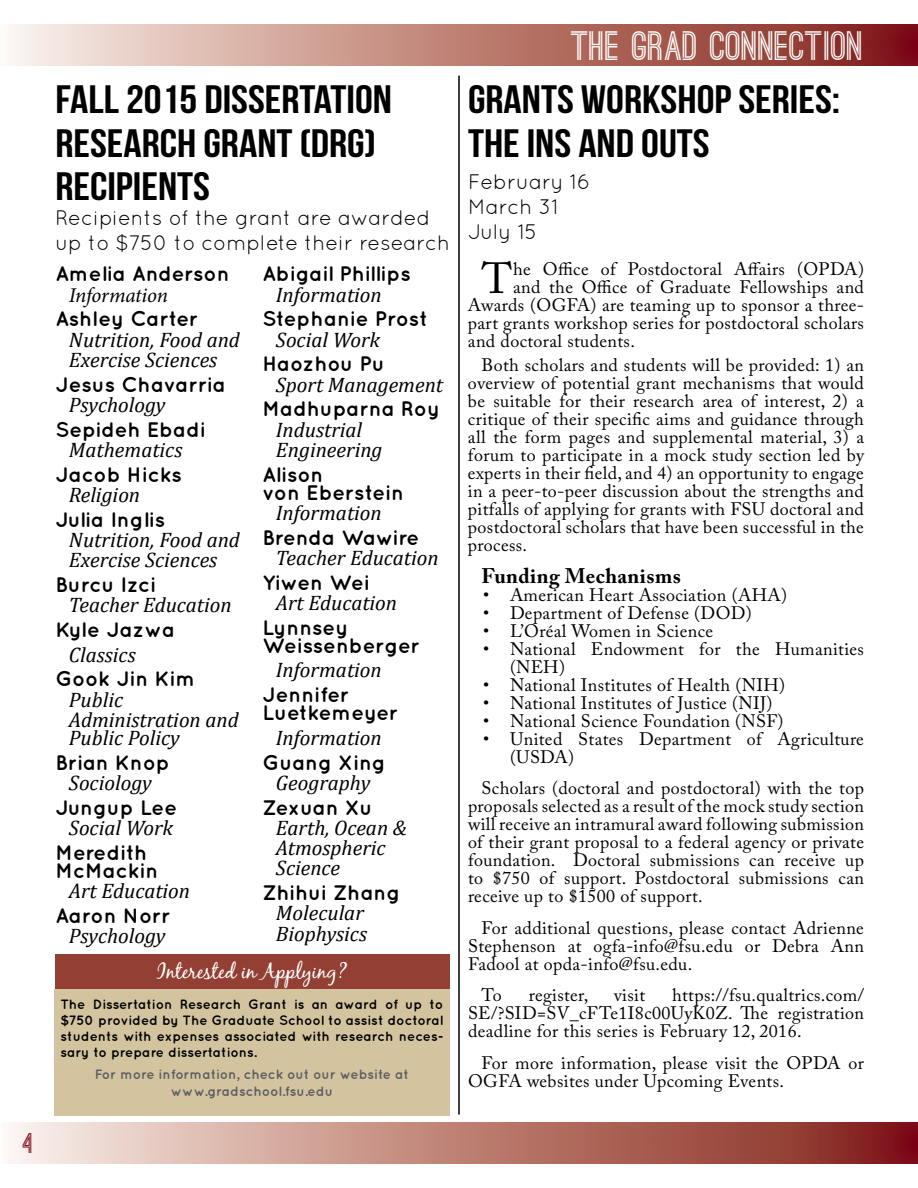
<style>
.page{position:relative;width:918px;height:1188px;background:#fff}
.page>*{position:absolute;margin:0;border:0;box-sizing:border-box;transform-origin:0 0}
.t1{font:43.35px "Adobe Caslon Pro";color:#000}
.t2{font:39.6px/43.2px "Bebas Neue";color:#000;scale:1.14 1}
.t3{font:700 39px "Ostrich Sans";color:#fff}
.t4{font:700 27px "Ostrich Sans";color:#7a0015}
.t5{font:italic 21px/20.2px "Cambria";color:#000}
.t6{font:700 21px/18px "Quicksand";color:#000}
.t7{font:21px/25.2px "Quicksand";color:#000}
.t8{font:21px "Black Jack";color:#fff}
.t9{font:700 21px "Adobe Caslon Pro";letter-spacing:.02em;color:#000}
.t10{font:700 21px "Quicksand";letter-spacing:-.02em;color:#000}
.t11{font:italic 21px "Minion Pro";letter-spacing:-.01em;color:#000}
.t12{font:18px/18px "Adobe Caslon Pro";letter-spacing:.02em;color:#000;text-align:justify}
.t13{font:700 13.5px/16.2px "Quicksand";color:#000;text-align:justify}
.t14{font:700 13.5px/16.2px "Quicksand";color:#5d5d62;text-align:center}
</style>
<div class="page">
<svg style="left:11px;top:25px;width:907px;height:41px;background:#bc8279"></svg>
<svg style="left:12px;top:1122px;width:906px;height:42px;background:#bd8279"></svg>
<div style="left:55px;top:954px;width:395px;height:35px;background:#933f34"></div>
<div style="left:54px;top:989px;width:395px;height:126px;background:#d3c49f"></div>
<hr style="left:458px;top:76px;width:2px;height:1039px;background:#000">
<h3 class="t4" style="left:23px;top:1133px;width:12px">4</h3>
<h2 class="t2" style="left:55px;top:78px;width:297px">FALL 2015 DISSERTATION<br>RESEARCH GRANT (DRG)<br>RECIPIENTS</h2>
<p class="t7" style="left:55px;top:205px;width:396px">Recipients of the grant are awarded up to $750 to complete their research</p>
<p class="t6" style="left:55px;top:264px;width:176px">Amelia Anderson</p>
<p class="t11" style="left:69px;top:281px;width:101px">Information</p>
<p class="t6" style="left:55px;top:309px;width:144px">Ashley Carter</p>
<p class="t5" style="left:69px;top:328px;width:173px">Nutrition, Food and<br>Exercise Sciences</p>
<p class="t6" style="left:55px;top:375px;width:172px">Jesus Chavarria</p>
<p class="t5" style="left:69px;top:394px;width:98px">Psychology</p>
<p class="t6" style="left:55px;top:420px;width:152px">Sepideh Ebadi</p>
<p class="t5" style="left:69px;top:439px;width:115px">Mathematics</p>
<p class="t6" style="left:55px;top:465px;width:128px">Jacob Hicks</p>
<p class="t5" style="left:69px;top:484px;width:73px">Religion</p>
<p class="t6" style="left:55px;top:510px;width:111px">Julia Inglis</p>
<p class="t5" style="left:69px;top:529px;width:173px">Nutrition, Food and<br>Exercise Sciences</p>
<p class="t6" style="left:55px;top:575px;width:102px">Burcu Izci</p>
<p class="t5" style="left:69px;top:594px;width:164px">Teacher Education</p>
<p class="t6" style="left:55px;top:620px;width:121px">Kyle Jazwa</p>
<p class="t5" style="left:69px;top:643px;width:68px">Classics</p>
<p class="t6" style="left:55px;top:669px;width:142px">Gook Jin Kim</p>
<p class="t5" style="left:69px;top:688px;width:171px">Public<br>Administration and</p>
<p class="t5" style="left:69px;top:727px;width:112px">Public Policy</p>
<p class="t6" style="left:55px;top:753px;width:116px">Brian Knop</p>
<p class="t5" style="left:69px;top:772px;width:84px">Sociology</p>
<p class="t6" style="left:55px;top:798px;width:123px">Jungup Lee</p>
<p class="t5" style="left:69px;top:817px;width:105px">Social Work</p>
<p class="t6" style="left:55px;top:843px;width:104px">Meredith<br>McMackin</p>
<p class="t5" style="left:69px;top:880px;width:123px">Art Education</p>
<p class="t6" style="left:55px;top:906px;width:116px">Aaron Norr</p>
<p class="t5" style="left:69px;top:925px;width:98px">Psychology</p>
<p class="t6" style="left:262px;top:264px;width:150px">Abigail Phillips</p>
<p class="t5" style="left:276px;top:283px;width:107px">Information</p>
<p class="t6" style="left:262px;top:309px;width:167px">Stephanie Prost</p>
<p class="t5" style="left:276px;top:328px;width:105px">Social Work</p>
<p class="t6" style="left:262px;top:354px;width:124px">Haozhou Pu</p>
<p class="t5" style="left:276px;top:373px;width:169px">Sport Management</p>
<p class="t6" style="left:262px;top:399px;width:179px">Madhuparna Roy</p>
<p class="t5" style="left:276px;top:418px;width:108px">Industrial<br>Engineering</p>
<p class="t6" style="left:262px;top:465px;width:143px">Alison<br>von Eberstein</p>
<p class="t5" style="left:276px;top:502px;width:107px">Information</p>
<p class="t10" style="left:262px;top:525px;width:158px">Brenda Wawire</p>
<p class="t5" style="left:276px;top:547px;width:164px">Teacher Education</p>
<p class="t6" style="left:262px;top:573px;width:109px">Yiwen Wei</p>
<p class="t5" style="left:276px;top:592px;width:123px">Art Education</p>
<p class="t6" style="left:262px;top:618px;width:159px">Lynnsey<br>Weissenberger</p>
<p class="t5" style="left:276px;top:659px;width:107px">Information</p>
<p class="t6" style="left:262px;top:685px;width:137px">Jennifer<br>Luetkemeyer</p>
<p class="t5" style="left:276px;top:727px;width:107px">Information</p>
<p class="t6" style="left:262px;top:753px;width:125px">Guang Xing</p>
<p class="t5" style="left:276px;top:772px;width:96px">Geography</p>
<p class="t6" style="left:262px;top:798px;width:112px">Zexuan Xu</p>
<p class="t5" style="left:276px;top:817px;width:132px">Earth, Ocean &amp;<br>Atmospheric<br>Science</p>
<p class="t6" style="left:262px;top:883px;width:139px">Zhihui Zhang</p>
<p class="t5" style="left:276px;top:902px;width:93px">Molecular<br>Biophysics</p>
<p class="t8" style="left:157px;top:959px;width:192px">Interested in Applying?</p>
<p class="t13" style="left:60px;top:995px;width:384px">The Dissertation Research Grant is an award of up to $750 provided by The Graduate School to assist doctoral students with expenses associated with research neces&shy;sary to prepare dissertations.</p>
<p class="t14" style="left:95px;top:1066px;width:316px">For more information, check out our website at www.gradschool.fsu.edu</p>
<h3 class="t3" style="left:572px;top:31px;width:293px">THE GRAD CONNECTION</h3>
<h2 class="t2" style="left:468px;top:78px;width:328px">GRANTS WORKSHOP SERIES:<br>THE INS AND OUTS</h2>
<p class="t7" style="left:468px;top:168px;width:124px">February 16<br>March 31<br>July 15</p>
<h1 class="t1" style="left:482px;top:252px;width:32px">T</h1>
<p class="t12" style="left:513px;top:259px;width:352px">he Office of Postdoctoral Affairs (OPDA)</p>
<p class="t12" style="left:513px;top:277px;width:352px">and the Office of Graduate Fellowships and</p>
<p class="t12" style="left:468px;top:295px;width:398px">Awards (OGFA) are teaming up to sponsor a three-</p>
<p class="t12" style="left:468px;top:313px;width:397px">part grants workshop series for postdoctoral scholars</p>
<p class="t12" style="left:468px;top:331px;width:168px">and doctoral students.</p>
<p class="t12" style="left:468px;top:356px;width:398px;text-indent:14px">Both scholars and students will be provided: 1) an overview of potential grant mechanisms that would be suitable for their research area of interest, 2) a critique of their specific aims and guidance through all the form pages and supplemental material, 3) a forum to participate in a mock study section led by experts in their field, and 4) an opportunity to engage in a peer-to-peer discussion about the strengths and pitfalls of applying for grants with FSU doctoral and postdoctoral scholars that have been successful in the process.</p>
<p class="t9" style="left:482px;top:563px;width:201px">Funding Mechanisms</p>
<p class="t12" style="left:483px;top:586px;width:306px">• American Heart Association (AHA)</p>
<p class="t12" style="left:483px;top:604px;width:270px">• Department of Defense (DOD)</p>
<p class="t12" style="left:483px;top:622px;width:232px">• L’Oréal Women in Science</p>
<p class="t12" style="left:510px;top:640px;width:356px;text-indent:-27px">• National Endowment for the Humanities (NEH)</p>
<p class="t12" style="left:483px;top:676px;width:304px">• National Institutes of Health (NIH)</p>
<p class="t12" style="left:483px;top:694px;width:291px">• National Institutes of Justice (NIJ)</p>
<p class="t12" style="left:483px;top:712px;width:302px">• National Science Foundation (NSF)</p>
<p class="t12" style="left:510px;top:730px;width:355px;text-indent:-27px">• United States Department of Agriculture (USDA)</p>
<p class="t12" style="left:468px;top:779px;width:398px;text-indent:14px">Scholars (doctoral and postdoctoral) with the top proposals selected as a result of the mock study section will receive an intramural award following submission of their grant proposal to a federal agency or private foundation. Doctoral submissions can receive up to $750 of support. Postdoctoral submissions can receive up to $1500 of support.</p>
<p class="t12" style="left:468px;top:919px;width:398px;text-indent:14px">For additional questions, please contact Adrienne Stephenson at ogfa-info@fsu.edu or Debra Ann Fadool at opda-info@fsu.edu.</p>
<p class="t12" style="left:482px;top:986px;width:22px">To</p>
<p class="t12" style="left:529px;top:986px;width:61px">register,</p>
<p class="t12" style="left:614px;top:986px;width:32px">visit</p>
<p class="t12" style="left:468px;top:986px;width:398px;text-indent:204px">https://fsu.qualtrics.com/ SE/?SID=SV_cFTe1I8c00UyK0Z. The registration deadline for this series is February 12, 2016.</p>
<p class="t12" style="left:468px;top:1054px;width:398px;text-indent:14px">For more information, please visit the OPDA or<br>OGFA websites under Upcoming Events.</p>
</div>
